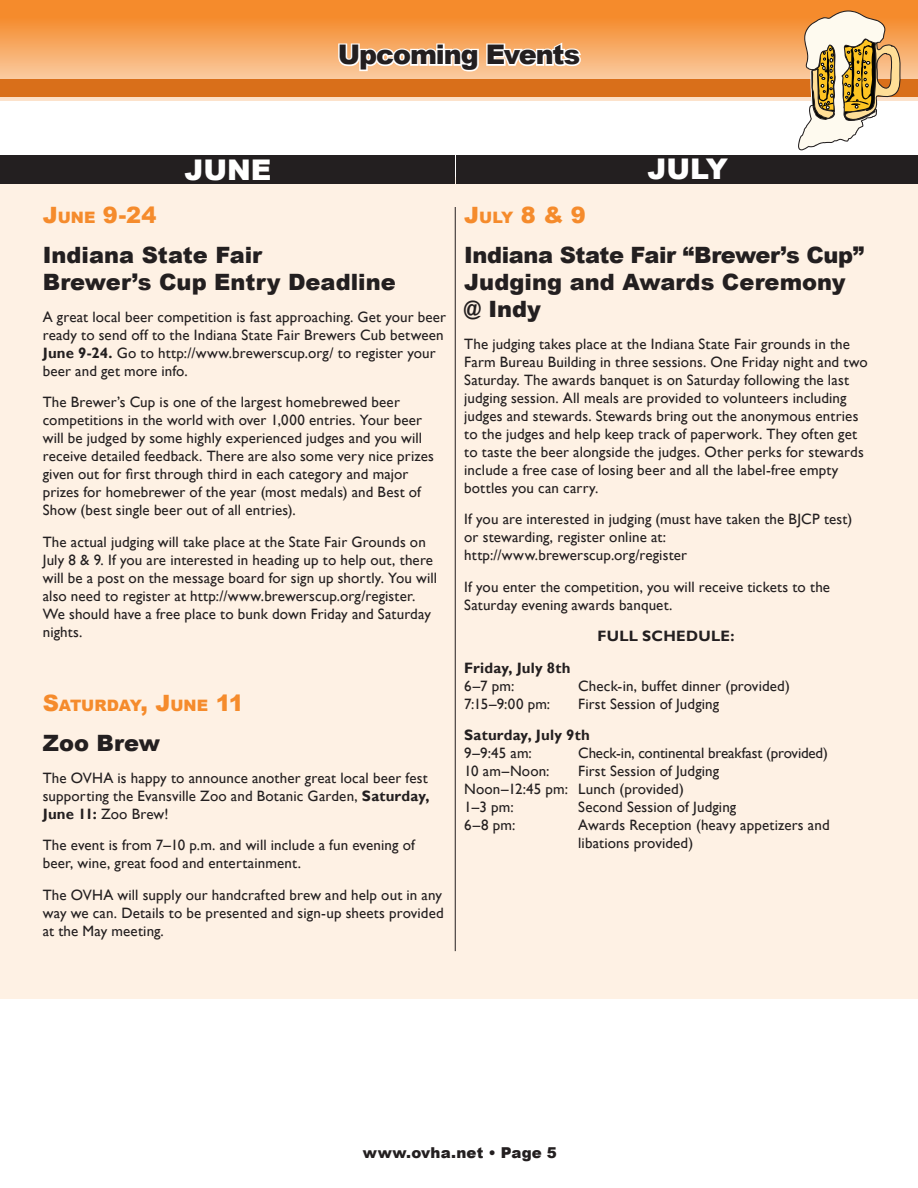
<style>
.page{position:relative;width:918px;height:1188px;background:#fff}
.page>*{position:absolute;margin:0;border:0;box-sizing:border-box;transform-origin:0 0}
.t1{font:900 28.5px "Arial";color:#fff}
.t2{font:900 27px "Arial";letter-spacing:-.04em;color:#231f20}
.t3{font:900 22.5px/27px "Arial";color:#231f20}
.t4{font:900 22.5px "Arial";color:#f58b2c}
.t5{font:900 15.75px "Arial";letter-spacing:-.005em;color:#f58b2c}
.t6{font:15px/18px "Gill Sans";letter-spacing:.01em;color:#231f20}
.t7{font:700 15px/18px "Gill Sans";letter-spacing:.015em;color:#231f20}
.t8{font:15px "Gill Sans";letter-spacing:-.01em;color:#231f20}
.t9{font:900 15px "Arial";letter-spacing:.01em;color:#231f20}
.s1{font-size:15.75px}
.s2{font-weight:700}
.s3{font-size:22.5px}
.s4{font-weight:400}
</style>
<div class="page">
<svg style="left:0;top:0;width:918px;height:101px;background:#f6a35a"></svg>
<div style="left:0;top:79px;width:918px;height:17px;background:#d96f1a"></div>
<svg style="left:798px;top:11px;width:103px;height:140px"></svg>
<div style="left:0;top:178px;width:918px;height:821px;background:#fef1e4"></div>
<hr style="left:455px;top:207px;width:1px;height:744px;background:#231f20">
<svg style="left:337px;top:40px;width:246px;height:34px"></svg>
<div style="left:0;top:155px;width:454px;height:29px;background:#231f20"></div>
<div style="left:456px;top:155px;width:462px;height:29px;background:#231f20"></div>
<h1 class="t2" style="left:338px;top:35px;width:244px">Upcoming Events</h1>
<h2 class="t1" style="left:184px;top:149px;width:89px">JUNE</h2>
<h2 class="t1" style="left:647px;top:149px;width:82px">JULY</h2>
<h2 class="t4" style="left:43px;top:198px;width:115px">J<span class="s1">UNE</span> 9-24</h2>
<h2 class="t3" style="left:43px;top:241px;width:355px">Indiana State Fair<br>Brewer’s Cup Entry Deadline</h2>
<p class="t6" style="left:43px;top:308px;width:405px">A great local beer competition is fast approaching. Get your beer ready to send off to the Indiana State Fair Brewers Cub between <span class="s2">June 9-24.</span> Go to http://www.brewerscup.org/ to register your beer and get more info.</p>
<p class="t6" style="left:43px;top:393px;width:393px">The Brewer’s Cup is one of the largest homebrewed beer competitions in the world with over 1,000 entries. Your beer will be judged by some highly experienced judges and you will receive detailed feedback. There are also some very nice prizes given out for first through third in each category and major prizes for homebrewer of the year (most medals) and Best of Show (best single beer out of all entries).</p>
<p class="t6" style="left:43px;top:533px;width:396px">The actual judging will take place at the State Fair Grounds on July 8 &amp; 9. If you are interested in heading up to help out, there will be a post on the message board for sign up shortly. You will also need to register at http://www.brewerscup.org/register.<br>We should have a free place to bunk down Friday and Saturday nights.</p>
<h2 class="t5" style="left:43px;top:693px;width:203px"><span class="s3">S</span>ATURDAY<span class="s3">, J</span>UNE <span class="s3">11</span></h2>
<h2 class="t3" style="left:43px;top:729px;width:119px">Zoo Brew</h2>
<p class="t6" style="left:43px;top:769px;width:388px;text-align:justify">The OVHA is happy to announce another great local beer fest supporting the Evansville Zoo and Botanic Garden, <span class="s2">Saturday, June 11:</span> Zoo Brew!</p>
<p class="t6" style="left:43px;top:836px;width:374px">The event is from 7–10 p.m. and will include a fun evening of beer, wine, great food and entertainment.</p>
<p class="t6" style="left:43px;top:886px;width:402px;text-align:justify">The OVHA will supply our handcrafted brew and help out in any way we can. Details to be presented and sign-up sheets provided at the May meeting.</p>
<h2 class="t4" style="left:464px;top:198px;width:123px">J<span class="s1">ULY</span> 8 &amp; 9</h2>
<h2 class="t3" style="left:464px;top:241px;width:401px">Indiana State Fair “Brewer’s Cup”<br>Judging and Awards Ceremony @ Indy</h2>
<p class="t6" style="left:464px;top:335px;width:405px">The judging takes place at the Indiana State Fair grounds in the Farm Bureau Building in three sessions. One Friday night and two Saturday. The awards banquet is on Saturday following the last judging session. All meals are provided to volunteers including judges and stewards. Stewards bring out the anonymous entries to the judges and help keep track of paperwork. They often get to taste the beer alongside the judges. Other perks for stewards include a free case of losing beer and all the label-free empty bottles you can carry.</p>
<p class="t6" style="left:464px;top:510px;width:389px">If you are interested in judging (must have taken the BJCP test) or stewarding, register online at: http://www.brewerscup.org/register</p>
<p class="t6" style="left:464px;top:578px;width:367px">If you enter the competition, you will receive tickets to the<br>Saturday evening awards banquet.</p>
<p class="t7" style="left:598px;top:628px;width:138px">FULL SCHEDULE:</p>
<p class="t7" style="left:464px;top:659px;width:108px">Friday, July 8th<br><span class="s4">6–7 pm:</span></p>
<p class="t6" style="left:578px;top:677px;width:213px">Check-in, buffet dinner (provided)</p>
<p class="t6" style="left:464px;top:695px;width:87px">7:15–9:00 pm:</p>
<p class="t6" style="left:578px;top:695px;width:143px">First Session of Judging</p>
<p class="t7" style="left:464px;top:727px;width:127px">Saturday, July 9th<br><span class="s4">9–9:45 am:</span></p>
<p class="t8" style="left:578px;top:744px;width:251px">Check-in, continental breakfast (provided)</p>
<p class="t6" style="left:464px;top:762px;width:257px;text-indent:114px">First Session of Judging<br>Noon–12:45 pm: Lunch (provided)<br>1–3 pm:</p>
<p class="t6" style="left:464px;top:762px;width:87px">10 am–Noon:</p>
<p class="t6" style="left:578px;top:798px;width:160px">Second Session of Judging</p>
<p class="t6" style="left:464px;top:816px;width:53px">6–8 pm:</p>
<p class="t6" style="left:578px;top:816px;width:253px">Awards Reception (heavy appetizers and libations provided)</p>
<p class="t9" style="left:363px;top:1142px;width:196px">www.ovha.net • Page 5</p>
</div>
